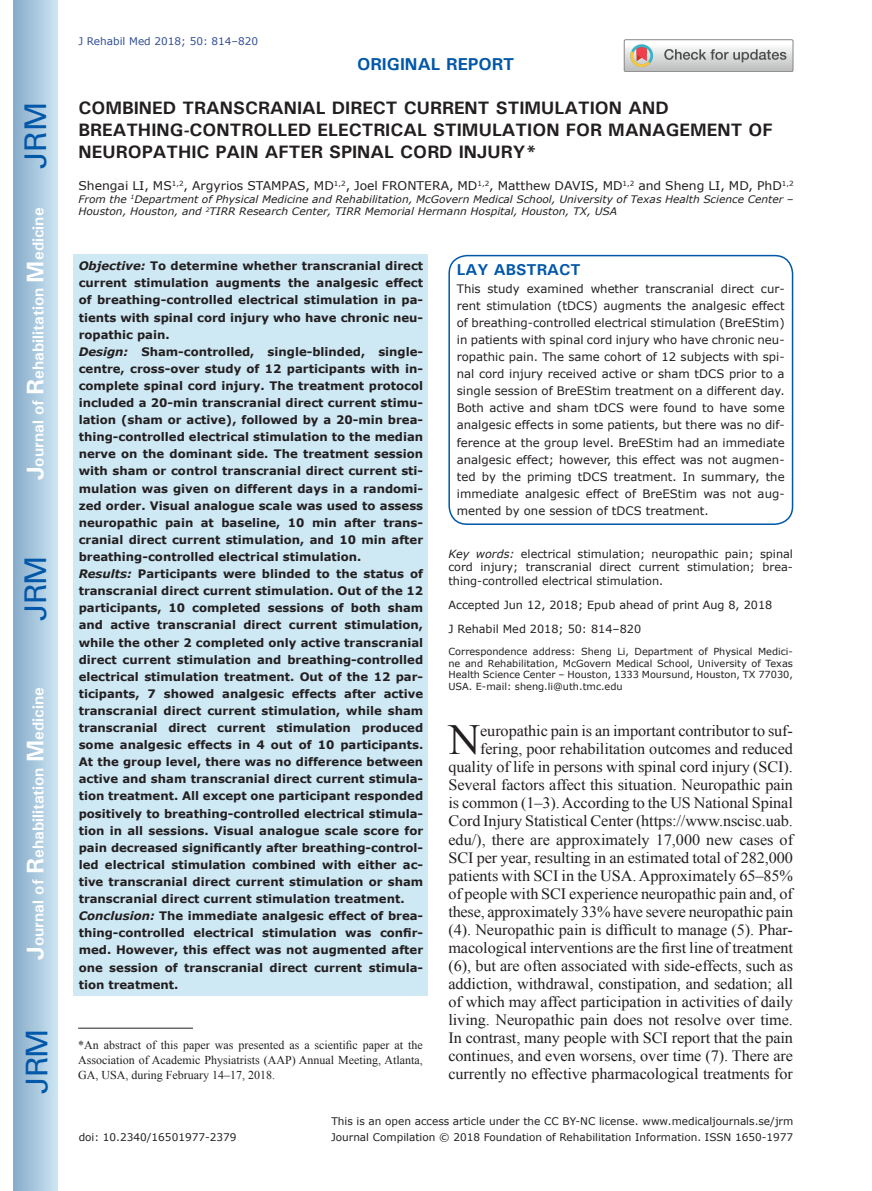
<style>
.page{position:relative;width:872px;height:1191px;background:#fff}
.page>*{position:absolute;margin:0;border:0;box-sizing:border-box;transform-origin:0 0}
.t1{font:42.9px "Times New Roman";color:#231f20}
.t2{font:30px "Univers";letter-spacing:-.03em;color:#0157a8}
.t3{font:700 18px/21.6px "Univers";color:#231f20}
.t4{font:700 17.25px "Univers";color:#0157a8}
.t5{font:15.75px/18px "Times New Roman";letter-spacing:-.005em;color:#231f20;text-align:right}
.t6{font:700 15.75px "Univers";color:#fff}
.t7{font:700 15.75px "Univers";color:#0157a8}
.t8{font:12px/15px "Times New Roman";color:#231f20;text-align:justify}
.t9{font:12px "Verdana";color:#231f20}
.t10{font:700 11.7px/17.1px "Verdana";color:#231f20}
.t11{font:11.7px/17.1px "Verdana";color:#231f20;text-align:justify}
.t12{font:11.25px/13.5px "Verdana";color:#231f20;text-align:justify}
.t13{font:10.5px "Verdana";color:#231f20}
.t14{font:10.5px "Verdana";color:#324f95}
.t15{font:italic 10.35px/12.8px "Verdana";color:#231f20}
.t16{font:9.75px/11.7px "Verdana";color:#231f20;text-align:justify}
.s1{font-size:24px}
.s2{font-style:italic}
</style>
<div class="page">
<div style="left:14px;top:0;width:43px;height:1191px;background:linear-gradient(to right,#88acca,#cbe5f2)"></div>
<div style="left:624px;top:39px;width:169px;height:33px;border:1px solid #888688;border-radius:2px"></div>
<svg style="left:624px;top:40px;width:169px;height:32px"></svg>
<div style="left:74px;top:255px;width:354px;height:741px;background:#cee8f4"></div>
<div style="left:448px;top:255px;width:345px;height:270px;border:2px solid #0157a8;border-radius:18px"></div>
<hr style="left:78px;top:1027px;width:115px;height:1px;background:#231f20">
<h2 class="t2" style="left:18px;top:169px;width:68px;rotate:-90deg">JRM</h2>
<h3 class="t6" style="left:28px;top:480px;width:274px;rotate:-90deg"><span class="s1">J</span>ournal of <span class="s1">R</span>ehabilitation <span class="s1">M</span>edicine</h3>
<h2 class="t2" style="left:18px;top:620px;width:67px;rotate:-90deg">JRM</h2>
<h3 class="t6" style="left:28px;top:959px;width:274px;rotate:-90deg"><span class="s1">J</span>ournal of <span class="s1">R</span>ehabilitation <span class="s1">M</span>edicine</h3>
<h2 class="t2" style="left:19px;top:1093px;width:67px;rotate:-90deg">JRM</h2>
<p class="t14" style="left:78px;top:34px;width:181px">J Rehabil Med 2018; 50: 814–820</p>
<h3 class="t4" style="left:357px;top:53px;width:159px">ORIGINAL REPORT</h3>
<h3 class="t3" style="left:78px;top:97px;width:696px">COMBINED TRANSCRANIAL DIRECT CURRENT STIMULATION AND<br>BREATHING-CONTROLLED ELECTRICAL STIMULATION FOR MANAGEMENT OF<br>NEUROPATHIC PAIN AFTER SPINAL CORD INJURY*</h3>
<p class="t9" style="left:78px;top:177px;width:716px">Shengai LI, MS<sup>1,2</sup>, Argyrios STAMPAS, MD<sup>1,2</sup>, Joel FRONTERA, MD<sup>1,2</sup>, Matthew DAVIS, MD<sup>1,2</sup> and Sheng LI, MD, PhD<sup>1,2</sup></p>
<p class="t15" style="left:78px;top:192px;width:716px">From the <sup>1</sup>Department of Physical Medicine and Rehabilitation, McGovern Medical School, University of Texas Health Science Center –<br>Houston, Houston, and <sup>2</sup>TIRR Research Center, TIRR Memorial Hermann Hospital, Houston, TX, USA</p>
<p class="t10" style="left:79px;top:257px;width:346px"><span class="s2">Objective:</span> To determine whether transcranial direct current stimulation augments the analgesic effect of breathing-controlled electrical stimulation in pa&shy;tients with spinal cord injury who have chronic neu&shy;ropathic pain.<br><span class="s2">Design:</span> Sham-controlled, single-blinded, single&shy;centre, cross-over study of 12 participants with in&shy;complete spinal cord injury. The treatment protocol included a 20-min transcranial direct current stimu&shy;lation (sham or active), followed by a 20-min brea&shy;thing-controlled electrical stimulation to the median nerve on the dominant side. The treatment session with sham or control transcranial direct current sti&shy;mulation was given on different days in a randomi&shy;zed order. Visual analogue scale was used to assess neuropathic pain at baseline, 10 min after trans&shy;cranial direct current stimulation, and 10 min after breathing-controlled electrical stimulation.<br><span class="s2">Results:</span> Participants were blinded to the status of transcranial direct current stimulation. Out of the 12 participants, 10 completed sessions of both sham and active transcranial direct current stimulation, while the other 2 completed only active transcranial direct current stimulation and breathing-controlled electrical stimulation treatment. Out of the 12 par&shy;ticipants, 7 showed analgesic effects after active transcranial direct current stimulation, while sham transcranial direct current stimulation produced some analgesic effects in 4 out of 10 participants.<br>At the group level, there was no difference between active and sham transcranial direct current stimula&shy;tion treatment. All except one participant responded positively to breathing-controlled electrical stimula&shy;tion in all sessions. Visual analogue scale score for pain decreased significantly after breathing-control&shy;led electrical stimulation combined with either ac&shy;tive transcranial direct current stimulation or sham transcranial direct current stimulation treatment.<br><span class="s2">Conclusion:</span> The immediate analgesic effect of brea&shy;thing-controlled electrical stimulation was confir&shy;med. However, this effect was not augmented after one session of transcranial direct current stimula&shy;tion treatment.</p>
<p class="t8" style="left:78px;top:1036px;width:346px">*An abstract of this paper was presented as a scientific paper at the Association of Academic Physiatrists (AAP) Annual Meeting, Atlanta, GA, USA, during February 14–17, 2018.</p>
<h3 class="t7" style="left:457px;top:260px;width:125px">LAY ABSTRACT</h3>
<p class="t11" style="left:457px;top:280px;width:329px">This study examined whether transcranial direct cur&shy;rent stimulation (tDCS) augments the analgesic effect of breathing-controlled electrical stimulation (BreEStim) in patients with spinal cord injury who have chronic neu&shy;ropathic pain. The same cohort of 12 subjects with spi&shy;nal cord injury received active or sham tDCS prior to a single session of BreEStim treatment on a different day.<br>Both active and sham tDCS were found to have some analgesic effects in some patients, but there was no dif&shy;ference at the group level. BreEStim had an immediate analgesic effect; however, this effect was not augmen&shy;ted by the priming tDCS treatment. In summary, the immediate analgesic effect of BreEStim was not aug&shy;mented by one session of tDCS treatment.</p>
<p class="t12" style="left:448px;top:546px;width:346px"><span class="s2">Key words:</span> electrical stimulation; neuropathic pain; spinal cord injury; transcranial direct current stimulation; brea&shy;thing-controlled electrical stimulation.</p>
<p class="t12" style="left:448px;top:592px;width:325px;line-height:24px">Accepted Jun 12, 2018; Epub ahead of print Aug 8, 2018<br>J Rehabil Med 2018; 50: 814–820</p>
<p class="t16" style="left:448px;top:645px;width:346px">Correspondence address: Sheng Li, Department of Physical Medici&shy;ne and Rehabilitation, McGovern Medical School, University of Texas Health Science Center – Houston, 1333 Moursund, Houston, TX 77030, USA. E-mail: sheng.li@uth.tmc.edu</p>
<h1 class="t1" style="left:448px;top:711px;width:33px">N</h1>
<p class="t5" style="left:448px;top:722px;width:346px">europathic pain is an important contributor to suf&shy;fering, poor rehabilitation outcomes and reduced quality of life in persons with spinal cord injury (SCI).<br>Several factors affect this situation. Neuropathic pain is common (1–3). According to the US National Spinal Cord Injury Statistical Center (https://www.nscisc.uab. edu/), there are approximately 17,000 new cases of SCI per year, resulting in an estimated total of 282,000 patients with SCI in the USA. Approximately 65–85% of people with SCI experience neuropathic pain and, of these, approximately 33% have severe neuropathic pain (4). Neuropathic pain is difficult to manage (5). Phar&shy;macological interventions are the first line of treatment (6), but are often associated with side-effects, such as addiction, withdrawal, constipation, and sedation; all of which may affect participation in activities of daily living. Neuropathic pain does not resolve over time.<br>In contrast, many people with SCI report that the pain continues, and even worsens, over time (7). There are currently no effective pharmacological treatments for</p>
<p class="t13" style="left:79px;top:1130px;width:159px">doi: 10.2340/16501977-2379</p>
<p class="t13" style="left:331px;top:1114px;width:463px">This is an open access article under the CC BY-NC license. www.medicaljournals.se/jrm</p>
<p class="t13" style="left:331px;top:1130px;width:464px">Journal Compilation © 2018 Foundation of Rehabilitation Information. ISSN 1650-1977</p>
</div>
